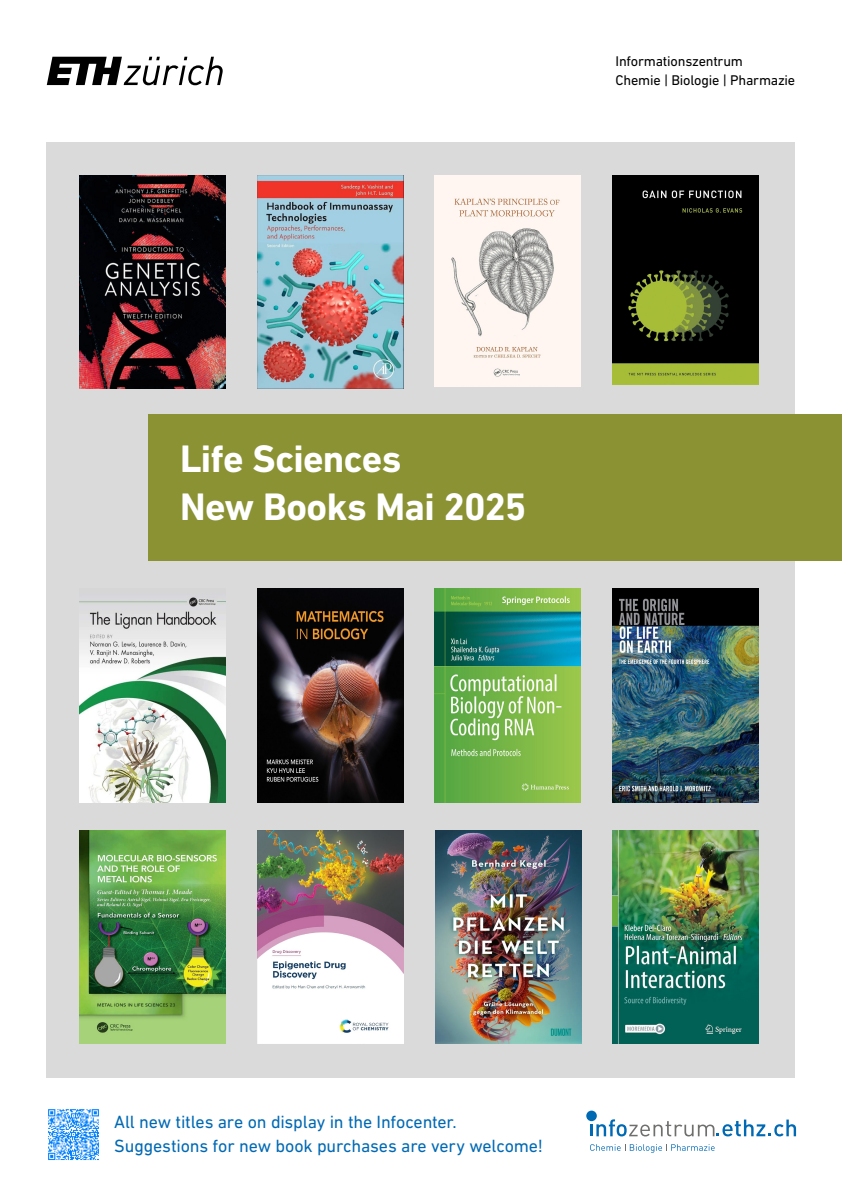
<style>
.page{position:relative;width:842px;height:1191px;background:#fff}
.page>*{position:absolute;margin:0;border:0;box-sizing:border-box;transform-origin:0 0}
.t1{font:700 39px/48px "DIN Next W1 G";letter-spacing:-.015em;color:#fff}
.t2{font:18px/24px "DIN Next W1 G";letter-spacing:-.01em;color:#0069b4}
.t3{font:14.3px/18.6px "DIN Next W1 G";letter-spacing:-.015em;color:#000}
</style>
<div class="page">
<svg style="left:47px;top:57px;width:176px;height:28px"></svg>
<div style="left:47px;top:142px;width:748px;height:935px;background:#dadada"></div>
<div style="left:586px;top:1110px;width:11px;height:11px;background:#0069b4;border-radius:50%"></div>
<svg style="left:590px;top:1144px;width:125px;height:8px"></svg>
<svg style="left:590px;top:1119px;width:206px;height:17px"></svg>
<img style="left:79px;top:175px;width:146px;height:213px">
<img style="left:435px;top:175px;width:146px;height:211px">
<img style="left:257px;top:175px;width:146px;height:213px">
<img style="left:612px;top:175px;width:146px;height:209px">
<div style="left:149px;top:415px;width:693px;height:146px;background:#8b9234"></div>
<img style="left:79px;top:597px;width:146px;height:205px">
<img style="left:435px;top:589px;width:146px;height:213px">
<img style="left:257px;top:589px;width:146px;height:213px">
<img style="left:613px;top:589px;width:146px;height:213px">
<img style="left:79px;top:830px;width:146px;height:213px">
<img style="left:435px;top:830px;width:146px;height:213px">
<img style="left:257px;top:830px;width:146px;height:213px">
<img style="left:613px;top:830px;width:146px;height:213px">
<img style="left:48px;top:1109px;width:51px;height:51px">
<p class="t3" style="left:615px;top:52px;width:181px">Informationszentrum<br>Chemie | Biologie | Pharmazie</p>
<h1 class="t1" style="left:180px;top:435px;width:348px">Life Sciences<br>New Books Mai 2025</h1>
<p class="t2" style="left:114px;top:1109px;width:430px">All new titles are on display in the Infocenter.<br>Suggestions for new book purchases are very welcome!</p>
</div>
